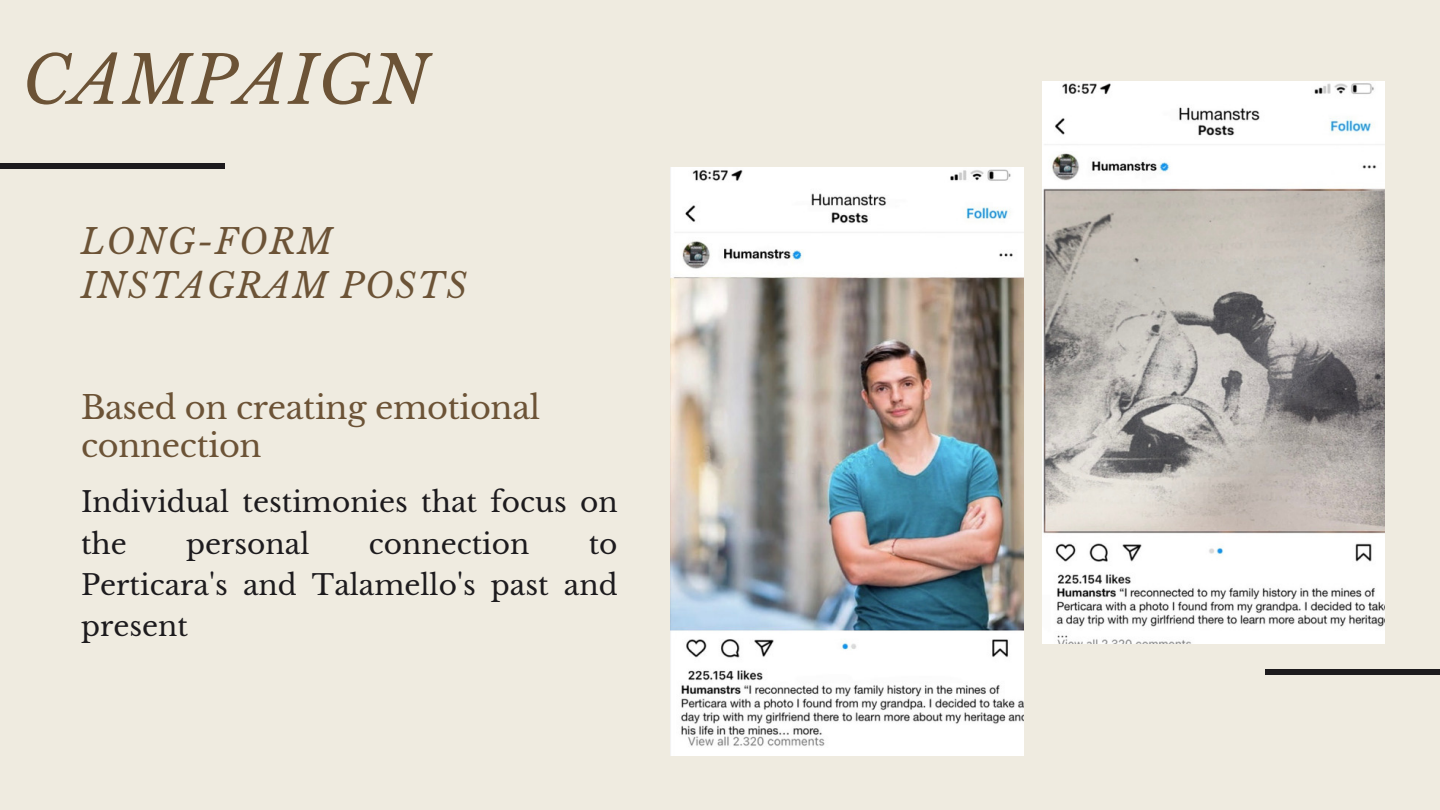
<style>
.page{position:relative;width:1440px;height:810px;background:#efebe0}
.page>*{position:absolute;margin:0;border:0;box-sizing:border-box;transform-origin:0 0}
.t1{font:italic 66px "Libre Baskerville";letter-spacing:.02em;color:#6c5336}
.t2{font:italic 34.5px/44.5px "Libre Baskerville";letter-spacing:.05em;color:#6c5336}
.t3{font:32px/38px "Libre Baskerville";letter-spacing:-.01em;color:#6c5336}
.t4{font:28px/41.2px "Libre Baskerville";color:#1d1b1e}
</style>
<div class="page">
<div style="left:0;top:163px;width:225px;height:6px;background:#1d1b1e"></div>
<div style="left:1265px;top:669px;width:175px;height:6px;background:#1d1b1e"></div>
<img style="left:671px;top:167px;width:352px;height:588px">
<img style="left:1042px;top:81px;width:342px;height:563px">
<h1 class="t1" style="left:22px;top:40px;width:408px">CAMPAIGN</h1>
<p class="t2" style="left:81px;top:220px;width:388px">LONG-FORM<br>INSTAGRAM POSTS</p>
<p class="t3" style="left:81px;top:388px;width:461px">Based on creating emotional connection</p>
<p class="t4" style="left:81px;top:482px;width:538px">Individual testimonies that focus on the</p>
<p class="t4" style="left:186px;top:523px;width:125px">personal</p>
<p class="t4" style="left:369px;top:523px;width:162px">connection</p>
<p class="t4" style="left:81px;top:523px;width:538px;text-align:justify;text-indent:508px">to Perticara's and Talamello's past and present</p>
</div>
